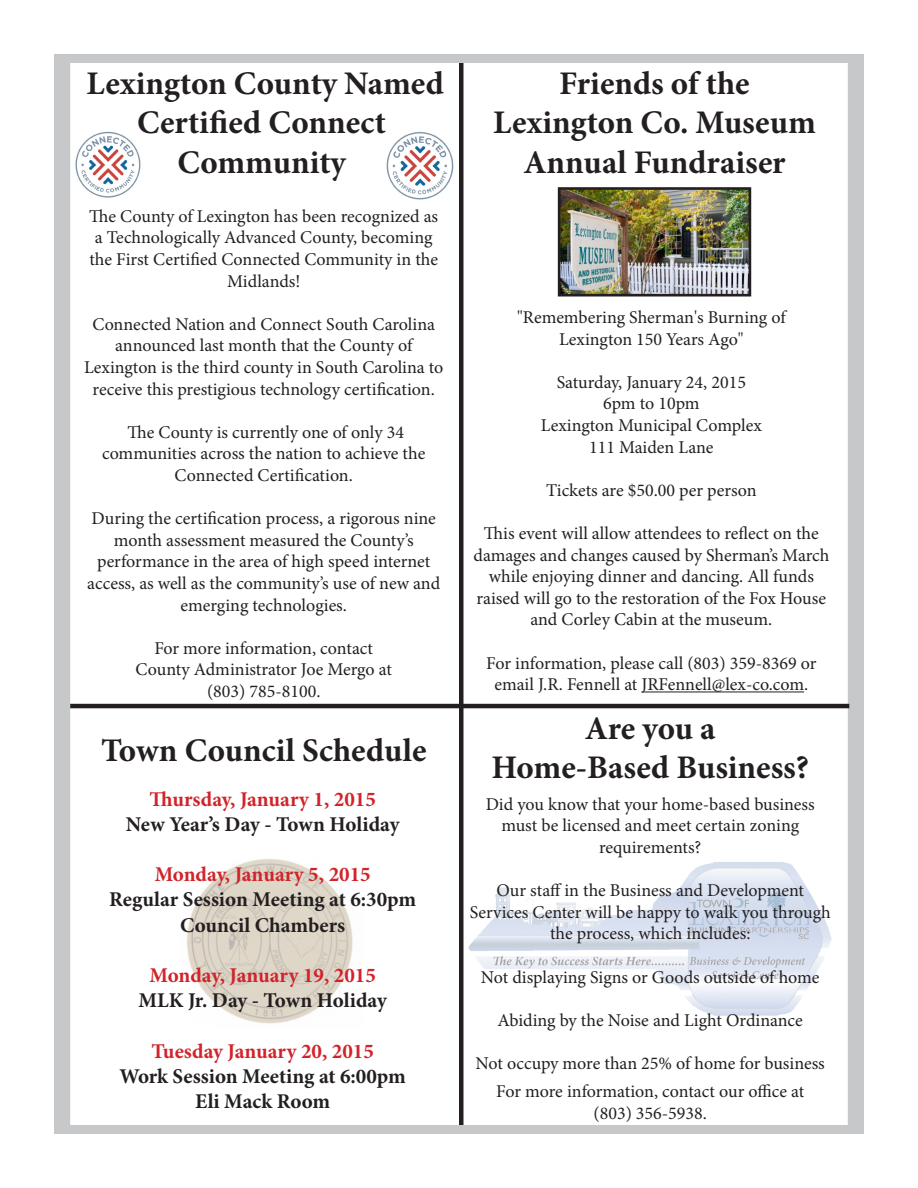
<style>
.page{position:relative;width:918px;height:1188px;background:#fff}
.page>*{position:absolute;margin:0;border:0;box-sizing:border-box;transform-origin:0 0}
.t1{font:700 33px "Minion Pro";color:#231f20}
.t2{font:700 21px "Minion Pro";color:#231f20}
.t3{font:700 21px "Minion Pro";color:#d1232a}
.t4{font:18px/21.6px "Minion Pro";color:#231f20;text-align:center}
</style>
<div class="page">
<img style="left:70px;top:127px;width:71px;height:75px">
<img style="left:386px;top:131px;width:68px;height:69px">
<img style="left:187px;top:859px;width:166px;height:165px">
<img style="left:468px;top:862px;width:364px;height:154px">
<div style="left:54px;top:54px;width:810px;height:9px;background:#c7c8ca"></div>
<div style="left:54px;top:1125px;width:810px;height:9px;background:#c7c8ca"></div>
<div style="left:54px;top:58px;width:16px;height:1076px;background:#c7c8ca"></div>
<div style="left:848px;top:58px;width:16px;height:1076px;background:#c7c8ca"></div>
<div style="left:459px;top:63px;width:5px;height:1062px;background:#231f20"></div>
<hr style="left:70px;top:704px;width:779px;height:4px;background:#231f20">
<hr style="left:641px;top:692px;width:163px;height:1px;background:#231f20">
<img style="left:562px;top:191px;width:185px;height:102px">
<div style="left:558px;top:187px;width:193px;height:110px;border:3px solid #231f20"></div>
<p class="t1" style="left:87px;top:60px;width:359px">Lexington County Named</p>
<p class="t1" style="left:137px;top:99px;width:250px">Certified Connect</p>
<p class="t1" style="left:177px;top:139px;width:170px">Community</p>
<p class="t4" style="left:89px;top:205px;width:350px">The County of Lexington has been recognized as a Technologically Advanced County, becoming the First Certified Connected Community in the Midlands!</p>
<p class="t4" style="left:92px;top:313px;width:344px">Connected Nation and Connect South Carolina announced last month that the County of</p>
<p class="t4" style="left:84px;top:357px;width:361px">Lexington is the third county in South Carolina to receive this prestigious technology certification.</p>
<p class="t4" style="left:128px;top:421px;width:278px">The County is currently one of only 34</p>
<p class="t4" style="left:102px;top:443px;width:325px">communities across the nation to achieve the</p>
<p class="t4" style="left:175px;top:465px;width:180px">Connected Certification.</p>
<p class="t4" style="left:92px;top:508px;width:346px">During the certification process, a rigorous nine month assessment measured the County’s</p>
<p class="t4" style="left:87px;top:551px;width:354px">performance in the area of high speed internet access, as well as the community’s use of new and emerging technologies.</p>
<p class="t4" style="left:154px;top:637px;width:220px">For more information, contact</p>
<p class="t4" style="left:136px;top:659px;width:258px">County Administrator Joe Mergo at</p>
<p class="t4" style="left:207px;top:681px;width:115px">(803) 785-8100.</p>
<p class="t1" style="left:101px;top:727px;width:327px">Town Council Schedule</p>
<p class="t3" style="left:149px;top:784px;width:228px">Thursday, January 1, 2015</p>
<p class="t2" style="left:126px;top:809px;width:275px">New Year’s Day - Town Holiday</p>
<p class="t3" style="left:155px;top:860px;width:217px">Monday, January 5, 2015</p>
<p class="t2" style="left:109px;top:885px;width:309px">Regular Session Meeting at 6:30pm</p>
<p class="t2" style="left:180px;top:910px;width:167px">Council Chambers</p>
<p class="t3" style="left:149px;top:961px;width:228px">Monday, January 19, 2015</p>
<p class="t2" style="left:138px;top:986px;width:250px">MLK Jr. Day - Town Holiday</p>
<p class="t3" style="left:151px;top:1036px;width:224px">Tuesday January 20, 2015</p>
<p class="t2" style="left:119px;top:1061px;width:288px">Work Session Meeting at 6:00pm</p>
<p class="t2" style="left:195px;top:1087px;width:137px">Eli Mack Room</p>
<p class="t1" style="left:559px;top:60px;width:192px">Friends of the</p>
<p class="t1" style="left:493px;top:99px;width:324px">Lexington Co. Museum</p>
<p class="t1" style="left:523px;top:139px;width:264px">Annual Fundraiser</p>
<p class="t4" style="left:517px;top:307px;width:270px">"Remembering Sherman's Burning of</p>
<p class="t4" style="left:559px;top:328px;width:186px">Lexington 150 Years Ago"</p>
<p class="t4" style="left:557px;top:371px;width:191px">Saturday, January 24, 2015</p>
<p class="t4" style="left:603px;top:393px;width:98px">6pm to 10pm</p>
<p class="t4" style="left:541px;top:415px;width:222px">Lexington Municipal Complex</p>
<p class="t4" style="left:589px;top:436px;width:126px">111 Maiden Lane</p>
<p class="t4" style="left:546px;top:479px;width:212px">Tickets are $50.00 per person</p>
<p class="t4" style="left:473px;top:523px;width:357px">This event will allow attendees to reflect on the damages and changes caused by Sherman’s March while enjoying dinner and dancing. All funds raised will go to the restoration of the Fox House and Corley Cabin at the museum.</p>
<p class="t4" style="left:486px;top:652px;width:332px">For information, please call (803) 359-8369 or email J.R. Fennell at JRFennell@lex-co.com.</p>
<p class="t1" style="left:585px;top:705px;width:132px">Are you a</p>
<p class="t1" style="left:491px;top:744px;width:319px">Home-Based Business?</p>
<p class="t4" style="left:486px;top:793px;width:331px">Did you know that your home-based business must be licensed and meet certain zoning</p>
<p class="t4" style="left:599px;top:836px;width:104px">requirements?</p>
<p class="t4" style="left:496px;top:880px;width:309px">Our staff in the Business and Development</p>
<p class="t4" style="left:470px;top:901px;width:363px">Services Center will be happy to walk you through the process, which includes:</p>
<p class="t4" style="left:481px;top:966px;width:340px">Not displaying Signs or Goods outside of home</p>
<p class="t4" style="left:498px;top:1009px;width:307px">Abiding by the Noise and Light Ordinance</p>
<p class="t4" style="left:476px;top:1052px;width:351px">Not occupy more than 25% of home for business</p>
<p class="t4" style="left:496px;top:1081px;width:309px">For more information, contact our office at</p>
<p class="t4" style="left:594px;top:1102px;width:115px">(803) 356-5938.</p>
</div>
